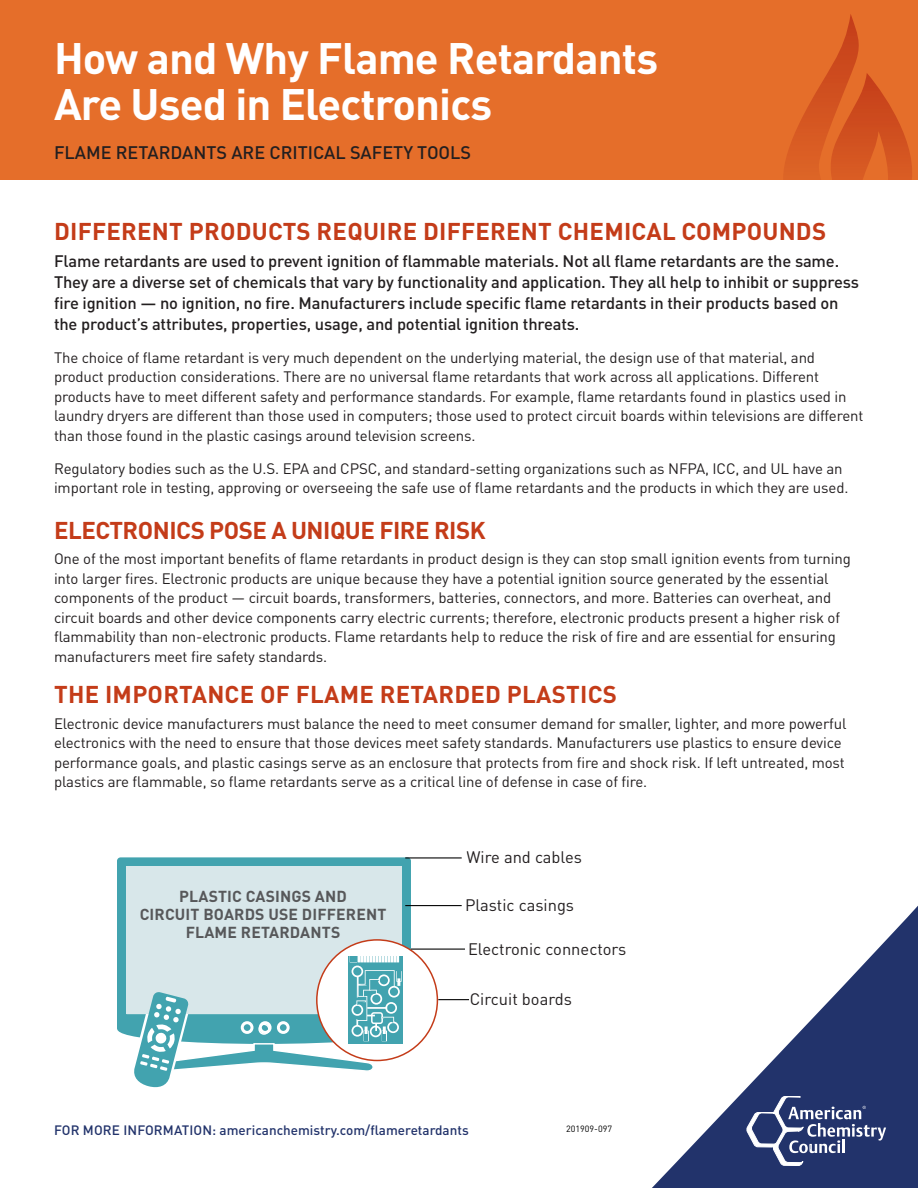
<style>
.page{position:relative;width:918px;height:1188px;background:#fff}
.page>*{position:absolute;margin:0;border:0;box-sizing:border-box;transform-origin:0 0}
.Main_head{font:700 43.5px/46.5px "DINOT";letter-spacing:-.02em;color:#fff}
.Subhead{font:700 24px "DINOT";letter-spacing:.01em;color:#c43c19}
.Subhead-2{font:700 24px "DINOT";letter-spacing:-.02em;color:#c43c19}
.Main_subhead{font:500 18px "DINOT";color:#231f20}
.Intro_text{font:500 16.5px/21px "DINOT";letter-spacing:-.01em;color:#231f20}
.t1{font:16.5px "DINOT";color:#231f20}
.t2{font:700 15.75px/18px "DINOT";letter-spacing:.01em;color:#57585a;text-align:center}
.Text{font:15px/19.5px "DINOT";letter-spacing:-.01em;color:#231f20}
.For_more_info{font:500 13.5px "DINOT";color:#22336b}
.t3{font:9px "DINOT";color:#000}
</style>
<div class="page">
<div style="left:0;top:0;width:918px;height:180px;background:#e56e2a"></div>
<svg style="left:784px;top:14px;width:128px;height:166px"></svg>
<svg style="left:652px;top:905px;width:266px;height:283px"></svg>
<svg style="left:747px;top:1096px;width:139px;height:70px;background:#4b5986"></svg>
<svg style="left:117px;top:857px;width:294px;height:178px;background:#51a9b4"></svg>
<hr style="left:405px;top:905px;width:57px;height:1px;background:#000">
<div style="left:126px;top:867px;width:275px;height:147px;background:#d8e7ea"></div>
<div style="left:317px;top:940px;width:120px;height:120px;background:#fff;border-radius:50%"></div>
<svg style="left:348px;top:956px;width:55px;height:88px"></svg>
<div style="left:352px;top:966px;width:10px;height:10px;background:#dbedef;border-radius:50%"></div>
<div style="left:352px;top:966px;width:11px;height:11px;border:2px solid #fff;border-radius:50%"></div>
<svg style="left:400px;top:971px;width:2px;height:11px"></svg>
<div style="left:350px;top:955px;width:7px;height:7px;background:#42a3af"></div>
<svg style="left:358px;top:956px;width:41px;height:6px"></svg>
<svg style="left:128px;top:969px;width:272px;height:119px"></svg>
<hr style="left:438px;top:999px;width:31px;height:1px;background:#000">
<hr style="left:411px;top:949px;width:54px;height:1px;background:#000">
<hr style="left:405px;top:857px;width:57px;height:1px;background:#000">
<p class="Main_head" style="left:54px;top:33px;width:606px">How and Why Flame Retardants<br>Are Used in Electronics</p>
<p class="Main_subhead" style="left:54px;top:140px;width:419px">FLAME RETARDANTS ARE CRITICAL SAFETY TOOLS</p>
<p class="Subhead" style="left:54px;top:215px;width:774px">DIFFERENT PRODUCTS REQUIRE DIFFERENT CHEMICAL COMPOUNDS</p>
<p class="Intro_text" style="left:54px;top:250px;width:806px">Flame retardants are used to prevent ignition of flammable materials. Not all flame retardants are the same.<br>They are a diverse set of chemicals that vary by functionality and application. They all help to inhibit or suppress fire ignition — no ignition, no fire. Manufacturers include specific flame retardants in their products based on the product’s attributes, properties, usage, and potential ignition threats.</p>
<p class="Text" style="left:54px;top:347px;width:811px">The choice of flame retardant is very much dependent on the underlying material, the design use of that material, and product production considerations. There are no universal flame retardants that work across all applications. Different products have to meet different safety and performance standards. For example, flame retardants found in plastics used in laundry dryers are different than those used in computers; those used to protect circuit boards within televisions are different than those found in the plastic casings around television screens.</p>
<p class="Text" style="left:54px;top:458px;width:796px">Regulatory bodies such as the U.S. EPA and CPSC, and standard-setting organizations such as NFPA, ICC, and UL have an important role in testing, approving or overseeing the safe use of flame retardants and the products in which they are used.</p>
<p class="Subhead-2" style="left:54px;top:514px;width:433px">ELECTRONICS POSE A UNIQUE FIRE RISK</p>
<p class="Text" style="left:54px;top:548px;width:798px">One of the most important benefits of flame retardants in product design is they can stop small ignition events from turning into larger fires. Electronic products are unique because they have a potential ignition source generated by the essential components of the product — circuit boards, transformers, batteries, connectors, and more. Batteries can overheat, and circuit boards and other device components carry electric currents; therefore, electronic products present a higher risk of flammability than non-electronic products. Flame retardants help to reduce the risk of fire and are essential for ensuring manufacturers meet fire safety standards.</p>
<p class="Subhead" style="left:54px;top:678px;width:564px">THE IMPORTANCE OF FLAME RETARDED PLASTICS</p>
<p class="Text" style="left:54px;top:713px;width:794px">Electronic device manufacturers must balance the need to meet consumer demand for smaller, lighter, and more powerful electronics with the need to ensure that those devices meet safety standards. Manufacturers use plastics to ensure device performance goals, and plastic casings serve as an enclosure that protects from fire and shock risk. If left untreated, most plastics are flammable, so flame retardants serve as a critical line of defense in case of fire.</p>
<p class="t2" style="left:140px;top:887px;width:248px">PLASTIC CASINGS AND<br>CIRCUIT BOARDS USE DIFFERENT<br>FLAME RETARDANTS</p>
<p class="t1" style="left:466px;top:846px;width:117px">Wire and cables</p>
<p class="t1" style="left:465px;top:893px;width:111px">Plastic casings</p>
<p class="t1" style="left:468px;top:937px;width:160px">Electronic connectors</p>
<p class="t1" style="left:470px;top:988px;width:104px">Circuit boards</p>
<p class="For_more_info" style="left:54px;top:1121px;width:416px">FOR MORE INFORMATION: americanchemistry.com/flameretardants</p>
<p class="t3" style="left:566px;top:1123px;width:48px">201909-097</p>
</div>
